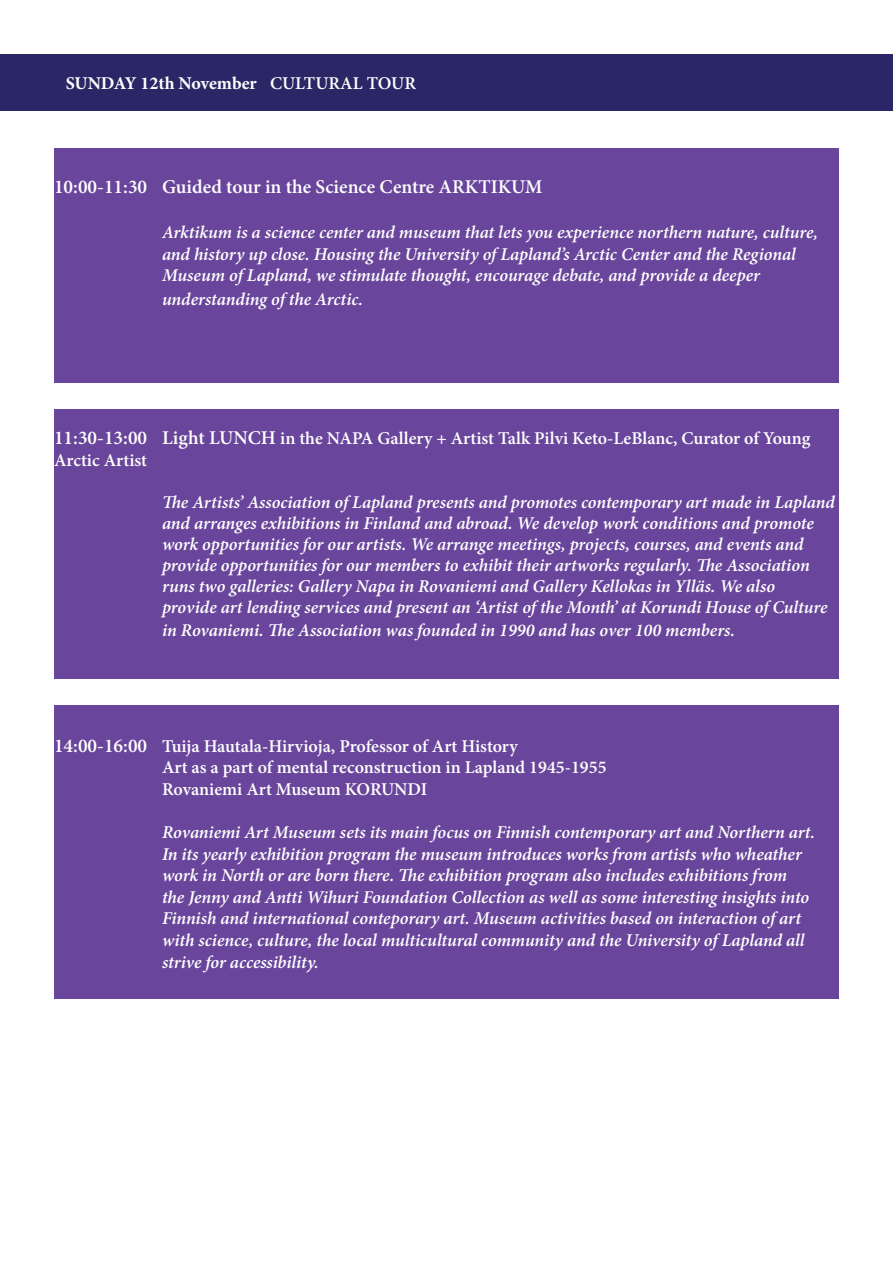
<style>
.page{position:relative;width:893px;height:1263px;background:#fff}
.page>*{position:absolute;margin:0;border:0;box-sizing:border-box;transform-origin:0 0}
.t1{font:600 19.5px "Minion Pro";color:#fff}
.t2{font:italic 600 18px/21.6px "Minion Pro";letter-spacing:-.005em;color:#fff}
.t3{font:600 18px/21.6px "Minion Pro";color:#fff}
.t4{font:700 18px "Minion Pro";letter-spacing:-.005em;color:#fff}
.s1{font-weight:600}
.s2{font-size:19.5px}
</style>
<div class="page">
<div style="left:0;top:54px;width:893px;height:57px;background:#2b2767"></div>
<div style="left:54px;top:148px;width:785px;height:234px;background:#69459b"></div>
<div style="left:54px;top:706px;width:785px;height:293px;background:#69459b"></div>
<div style="left:54px;top:409px;width:785px;height:270px;background:#69459b"></div>
<p class="t4" style="left:66px;top:70px;width:352px">SUNDAY 12th November <span class="s1">CULTURAL TOUR</span></p>
<p class="t1" style="left:54px;top:173px;width:490px">10:00-11:30 Guided tour in the Science Centre ARKTIKUM</p>
<p class="t2" style="left:162px;top:221px;width:657px">Arktikum is a science center and museum that lets you experience northern nature, culture, and history up close. Housing the University of Lapland’s Arctic Center and the Regional<br>Museum of Lapland, we stimulate thought, encourage debate, and provide a deeper</p>
<p class="t2" style="left:162px;top:288px;width:203px">understanding of the Arctic.</p>
<p class="t3" style="left:54px;top:428px;width:758px"><span class="s2">11:30-13:00 Light LUNCH</span> in the NAPA Gallery + Artist Talk Pilvi Keto-LeBlanc, Curator of Young<br>Arctic Artist</p>
<p class="t2" style="left:162px;top:491px;width:674px">The Artists’ Association of Lapland presents and promotes contemporary art made in Lapland and arranges exhibitions in Finland and abroad. We develop work conditions and promote work opportunities for our artists. We arrange meetings, projects, courses, and events and provide opportunities for our members to exhibit their artworks regularly. The Association runs two galleries: Gallery Napa in Rovaniemi and Gallery Kellokas in Ylläs. We also<br>provide art lending services and present an ‘Artist of the Month’ at Korundi House of Culture in Rovaniemi. The Association was founded in 1990 and has over 100 members.</p>
<p class="t3" style="left:162px;top:735px;width:446px;text-indent:-108px"><span class="s2">14:00-16:00</span> Tuija Hautala-Hirvioja, Professor of Art History<br>Art as a part of mental reconstruction in Lapland 1945-1955<br>Rovaniemi Art Museum KORUNDI</p>
<p class="t2" style="left:162px;top:821px;width:655px">Rovaniemi Art Museum sets its main focus on Finnish contemporary art and Northern art.<br>In its yearly exhibition program the museum introduces works from artists who wheather work in North or are born there. The exhibition program also includes exhibitions from<br>the Jenny and Antti Wihuri Foundation Collection as well as some interesting insights into Finnish and international conteporary art. Museum activities based on interaction of art with science, culture, the local multicultural community and the University of Lapland all strive for accessibility.</p>
</div>
